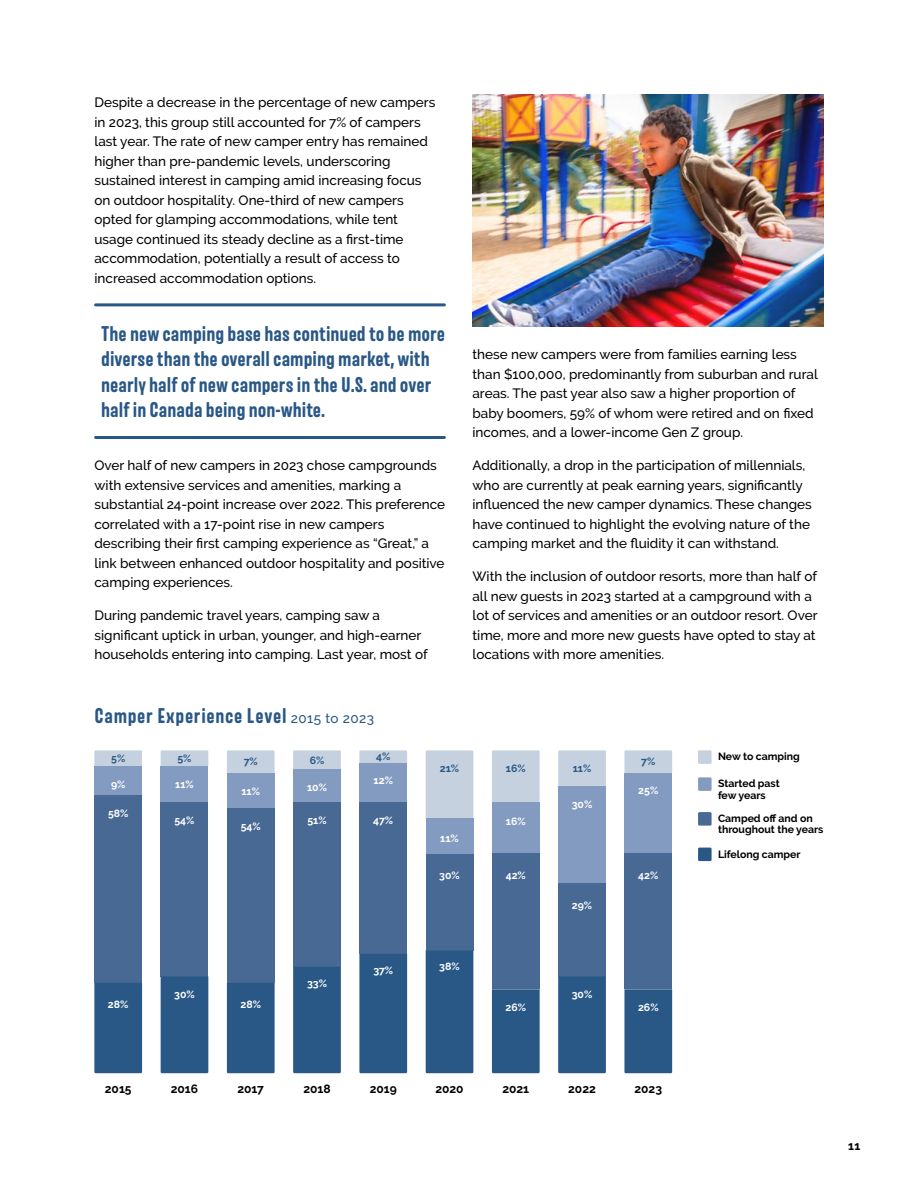
<style>
.page{position:relative;width:918px;height:1188px;background:#fff}
.page>*{position:absolute;margin:0;border:0;box-sizing:border-box;transform-origin:0 0}
.Pull_Quote_-_Blue{font:700 21px/25.5px "Merlod Norme";color:#295886}
.Chart_Title{font:700 21px "Merlod Norme";letter-spacing:.03em;color:#295886}
.Body{font:500 13.5px/19.5px "Raleway";color:#000}
.t1{font:700 12px "Raleway";color:#000}
.t2{font:700 10.5px "Raleway";color:#fff}
.t3{font:700 10.5px/11.2px "Raleway";color:#000}
.t4{font:700 10.5px "Raleway";color:#295886}
.s1{font-family:"Raleway";font-weight:500;font-size:13.5px}
</style>
<div class="page">
<hr style="left:96px;top:436px;width:348px;height:3px;background:#295886">
<hr style="left:96px;top:303px;width:348px;height:3px;background:#295886">
<img style="left:472px;top:94px;width:352px;height:232px">
<svg style="left:227px;top:750px;width:48px;height:23px"></svg>
<div style="left:227px;top:773px;width:48px;height:35px;background:#849bc1"></div>
<div style="left:227px;top:808px;width:48px;height:175px;background:#486994"></div>
<div style="left:227px;top:983px;width:48px;height:90px;background:#295886"></div>
<div style="left:698px;top:750px;width:14px;height:14px;background:#c5d1df"></div>
<div style="left:698px;top:777px;width:14px;height:14px;background:#849bc1"></div>
<div style="left:698px;top:812px;width:14px;height:14px;background:#486994"></div>
<div style="left:698px;top:848px;width:14px;height:13px;background:#295886"></div>
<svg style="left:94px;top:750px;width:48px;height:17px"></svg>
<svg style="left:161px;top:750px;width:47px;height:17px"></svg>
<svg style="left:293px;top:750px;width:48px;height:20px"></svg>
<svg style="left:359px;top:750px;width:48px;height:13px"></svg>
<div style="left:426px;top:750px;width:47px;height:68px;background:#c5d1df"></div>
<div style="left:492px;top:750px;width:48px;height:52px;background:#c5d1df"></div>
<div style="left:558px;top:750px;width:48px;height:36px;background:#c5d1df"></div>
<svg style="left:624px;top:750px;width:48px;height:23px"></svg>
<div style="left:94px;top:767px;width:48px;height:29px;background:#849bc1"></div>
<div style="left:161px;top:767px;width:47px;height:35px;background:#849bc1"></div>
<div style="left:293px;top:770px;width:48px;height:32px;background:#849bc1"></div>
<div style="left:359px;top:763px;width:48px;height:39px;background:#849bc1"></div>
<div style="left:426px;top:818px;width:47px;height:36px;background:#849bc1"></div>
<div style="left:492px;top:802px;width:48px;height:52px;background:#849bc1"></div>
<div style="left:558px;top:786px;width:48px;height:97px;background:#849bc1"></div>
<div style="left:624px;top:773px;width:48px;height:81px;background:#849bc1"></div>
<div style="left:94px;top:796px;width:48px;height:187px;background:#486994"></div>
<div style="left:161px;top:802px;width:47px;height:174px;background:#486994"></div>
<div style="left:293px;top:802px;width:48px;height:165px;background:#486994"></div>
<div style="left:359px;top:802px;width:48px;height:152px;background:#486994"></div>
<div style="left:426px;top:854px;width:47px;height:97px;background:#486994"></div>
<div style="left:492px;top:854px;width:48px;height:135px;background:#486994"></div>
<div style="left:558px;top:883px;width:48px;height:93px;background:#486994"></div>
<div style="left:624px;top:854px;width:48px;height:135px;background:#486994"></div>
<div style="left:94px;top:983px;width:48px;height:90px;background:#295886"></div>
<div style="left:161px;top:976px;width:47px;height:97px;background:#295886"></div>
<div style="left:293px;top:967px;width:48px;height:106px;background:#295886"></div>
<div style="left:359px;top:954px;width:48px;height:119px;background:#295886"></div>
<div style="left:426px;top:951px;width:47px;height:122px;background:#295886"></div>
<div style="left:492px;top:989px;width:48px;height:84px;background:#295886"></div>
<div style="left:558px;top:976px;width:48px;height:97px;background:#295886"></div>
<div style="left:624px;top:989px;width:48px;height:84px;background:#295886"></div>
<p class="Body" style="left:94px;top:93px;width:343px">Despite a decrease in the percentage of new campers in 2023, this group still accounted for 7% of campers last year. The rate of new camper entry has remained higher than pre-pandemic levels, underscoring sustained interest in camping amid increasing focus on outdoor hospitality. One-third of new campers opted for glamping accommodations, while tent usage continued its steady decline as a first-time accommodation, potentially a result of access to increased accommodation options.</p>
<p class="Pull_Quote_-_Blue" style="left:101px;top:320px;width:345px">The new camping base has continued to be more diverse than the overall camping market, with nearly half of new campers in the U.S. and over half in Canada being non-white.</p>
<p class="Body" style="left:94px;top:456px;width:352px">Over half of new campers in 2023 chose campgrounds with extensive services and amenities, marking a substantial 24-point increase over 2022. This preference correlated with a 17-point rise in new campers describing their first camping experience as “Great,” a link between enhanced outdoor hospitality and positive camping experiences.</p>
<p class="Body" style="left:94px;top:606px;width:335px">During pandemic travel years, camping saw a significant uptick in urban, younger, and high-earner households entering into camping. Last year, most of</p>
<p class="Chart_Title" style="left:94px;top:703px;width:281px">Camper Experience Level <span class="s1">2015 to 2023</span></p>
<p class="Body" style="left:472px;top:345px;width:347px">these new campers were from families earning less than $100,000, predominantly from suburban and rural areas. The past year also saw a higher proportion of baby boomers, 59% of whom were retired and on fixed incomes, and a lower-income Gen Z group.</p>
<p class="Body" style="left:472px;top:456px;width:341px">Additionally, a drop in the participation of millennials, who are currently at peak earning years, significantly influenced the new camper dynamics. These changes have continued to highlight the evolving nature of the camping market and the fluidity it can withstand.</p>
<p class="Body" style="left:472px;top:567px;width:347px">With the inclusion of outdoor resorts, more than half of all new guests in 2023 started at a campground with a lot of services and amenities or an outdoor resort. Over time, more and more new guests have opted to stay at locations with more amenities.</p>
<p class="t4" style="left:111px;top:752px;width:16px">5%</p>
<p class="t4" style="left:177px;top:752px;width:16px">5%</p>
<p class="t4" style="left:244px;top:756px;width:16px">7%</p>
<p class="t4" style="left:310px;top:754px;width:16px">6%</p>
<p class="t4" style="left:376px;top:750px;width:16px">4%</p>
<p class="t2" style="left:111px;top:778px;width:16px">9%</p>
<p class="t2" style="left:175px;top:778px;width:20px">11%</p>
<p class="t2" style="left:108px;top:807px;width:22px">58%</p>
<p class="t2" style="left:174px;top:814px;width:22px">54%</p>
<p class="t2" style="left:241px;top:785px;width:20px">11%</p>
<p class="t2" style="left:307px;top:781px;width:21px">10%</p>
<p class="t2" style="left:374px;top:774px;width:21px">12%</p>
<p class="t2" style="left:241px;top:821px;width:22px">54%</p>
<p class="t2" style="left:307px;top:814px;width:21px">51%</p>
<p class="t2" style="left:373px;top:814px;width:21px">47%</p>
<p class="t4" style="left:440px;top:762px;width:21px">21%</p>
<p class="t4" style="left:506px;top:762px;width:21px">16%</p>
<p class="t4" style="left:573px;top:762px;width:20px">11%</p>
<p class="t2" style="left:440px;top:833px;width:20px">11%</p>
<p class="t2" style="left:506px;top:816px;width:21px">16%</p>
<p class="t2" style="left:439px;top:869px;width:22px">30%</p>
<p class="t2" style="left:506px;top:869px;width:22px">42%</p>
<p class="t2" style="left:572px;top:798px;width:22px">30%</p>
<p class="t2" style="left:572px;top:900px;width:22px">29%</p>
<p class="t2" style="left:108px;top:998px;width:22px">28%</p>
<p class="t2" style="left:174px;top:988px;width:22px">30%</p>
<p class="t2" style="left:240px;top:998px;width:22px">28%</p>
<p class="t2" style="left:307px;top:978px;width:21px">33%</p>
<p class="t2" style="left:373px;top:964px;width:21px">37%</p>
<p class="t2" style="left:439px;top:961px;width:22px">38%</p>
<p class="t2" style="left:506px;top:1002px;width:22px">26%</p>
<p class="t2" style="left:572px;top:988px;width:22px">30%</p>
<p class="t4" style="left:641px;top:755px;width:16px">7%</p>
<p class="t2" style="left:638px;top:785px;width:21px">25%</p>
<p class="t2" style="left:638px;top:869px;width:22px">42%</p>
<p class="t2" style="left:638px;top:1002px;width:22px">26%</p>
<p class="t3" style="left:718px;top:751px;width:83px">New to camping</p>
<p class="t3" style="left:718px;top:778px;width:63px">Started past few years</p>
<p class="t3" style="left:718px;top:813px;width:107px">Camped off and on throughout the years</p>
<p class="t3" style="left:718px;top:848px;width:84px">Lifelong camper</p>
<p class="t1" style="left:105px;top:1082px;width:28px">2015</p>
<p class="t1" style="left:171px;top:1082px;width:29px">2016</p>
<p class="t1" style="left:237px;top:1082px;width:28px">2017</p>
<p class="t1" style="left:303px;top:1082px;width:29px">2018</p>
<p class="t1" style="left:370px;top:1082px;width:29px">2019</p>
<p class="t1" style="left:435px;top:1082px;width:30px">2020</p>
<p class="t1" style="left:502px;top:1082px;width:28px">2021</p>
<p class="t1" style="left:568px;top:1082px;width:29px">2022</p>
<p class="t1" style="left:635px;top:1082px;width:29px">2023</p>
<p class="t1" style="left:848px;top:1139px;width:14px">11</p>
</div>
